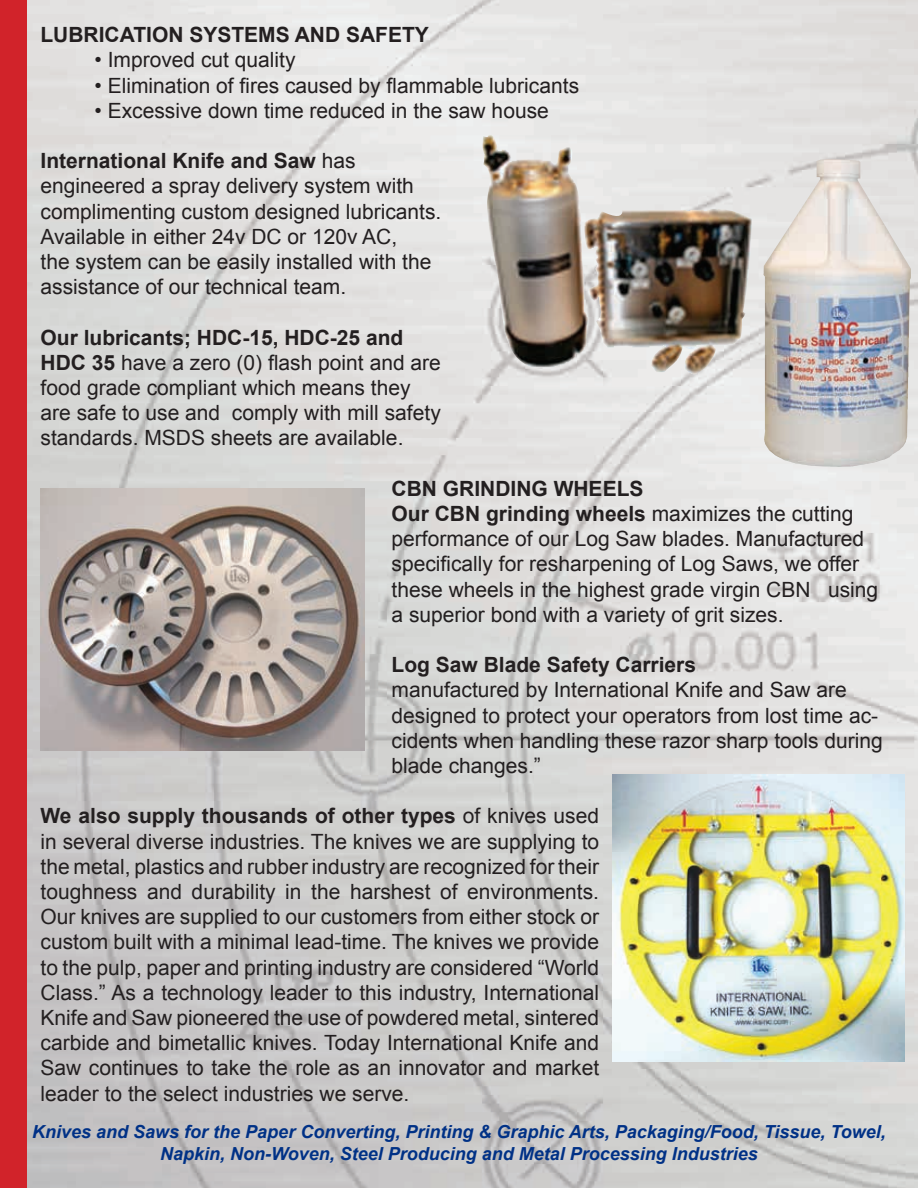
<style>
.page{position:relative;width:918px;height:1188px;background:#fff}
.page>*{position:absolute;margin:0;border:0;box-sizing:border-box;transform-origin:0 0}
.t1{font:21px/25.2px "Arial";color:#231f20}
.t2{font:700 21px "Arial";color:#231f20}
.t3{font:italic 700 18px/21.6px "Arial";color:#003186;text-align:center}
.s1{font-weight:700}
</style>
<div class="page">
<img style="left:27px;top:0;width:891px;height:1188px">
<div style="left:0;top:0;width:27px;height:1188px;background:#d1232a"></div>
<img style="left:40px;top:488px;width:324px;height:262px">
<img style="left:793px;top:159px;width:32px;height:62px">
<img style="left:482px;top:135px;width:270px;height:240px">
<img style="left:613px;top:775px;width:291px;height:286px">
<p class="t2" style="left:40px;top:23px;width:390px">LUBRICATION SYSTEMS AND SAFETY</p>
<p class="t1" style="left:94px;top:48px;width:203px">• Improved cut quality</p>
<p class="t1" style="left:94px;top:73px;width:486px">• Elimination of fires caused by flammable lubricants</p>
<p class="t1" style="left:94px;top:98px;width:456px">• Excessive down time reduced in the saw house</p>
<p class="t1" style="left:40px;top:148px;width:402px"><span class="s1">International Knife and Saw</span> has engineered a spray delivery system with complimenting custom designed lubricants.<br>Available in either 24v DC or 120v AC,<br>the system can be easily installed with the assistance of our technical team.</p>
<p class="t1" style="left:41px;top:325px;width:402px"><span class="s1">Our lubricants; HDC-15, HDC-25 and HDC 35</span> have a zero (0) flash point and are food grade compliant which means they are safe to use and comply with mill safety standards. MSDS sheets are available.</p>
<p class="t1" style="left:392px;top:476px;width:488px"><span class="s1">CBN GRINDING WHEELS<br>Our CBN grinding wheels</span> maximizes the cutting performance of our Log Saw blades. Manufactured specifically for resharpening of Log Saws, we offer these wheels in the highest grade virgin CBN using a superior bond with a variety of grit sizes.</p>
<p class="t2" style="left:392px;top:653px;width:306px">Log Saw Blade Safety Carriers</p>
<p class="t1" style="left:392px;top:678px;width:493px">manufactured by International Knife and Saw are designed to protect your operators from lost time ac&shy;cidents when handling these razor sharp tools during blade changes.”</p>
<p class="t1" style="left:40px;top:804px;width:560px;text-align:justify"><span class="s1">We also supply thousands of other types</span> of knives used in several diverse industries. The knives we are supplying to the metal, plastics and rubber industry are recognized for their toughness and durability in the harshest of environments.<br>Our knives are supplied to our customers from either stock or custom built with a minimal lead-time. The knives we provide to the pulp, paper and printing industry are considered “World Class.” As a technology leader to this industry, International Knife and Saw pioneered the use of powdered metal, sintered carbide and bimetallic knives. Today International Knife and Saw continues to take the role as an innovator and market leader to the select industries we serve.</p>
<p class="t3" style="left:32px;top:1121px;width:855px">Knives and Saws for the Paper Converting, Printing &amp; Graphic Arts, Packaging/Food, Tissue, Towel,<br>Napkin, Non-Woven, Steel Producing and Metal Processing Industries</p>
</div>
